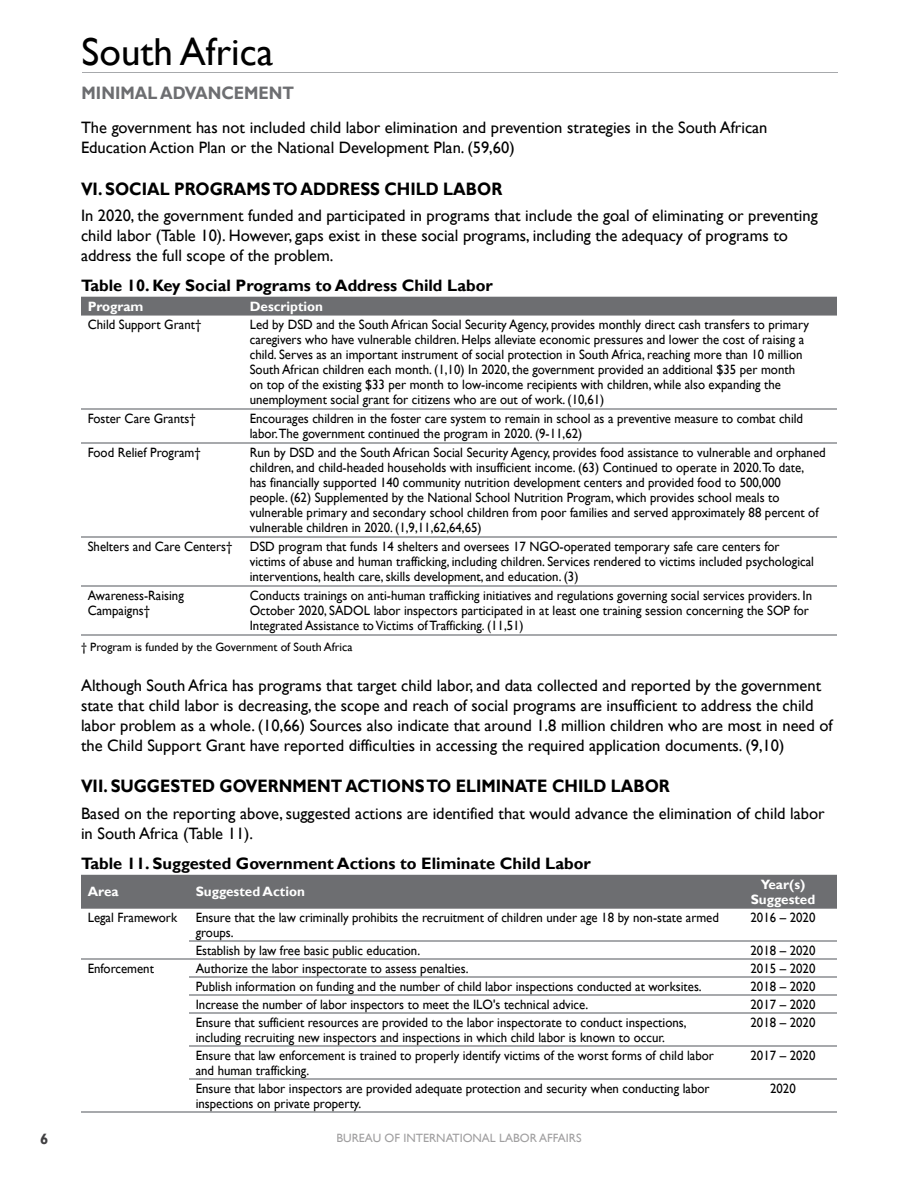
<style>
.page{position:relative;width:918px;height:1188px;background:#fff}
.page>*{position:absolute;margin:0;border:0;box-sizing:border-box;transform-origin:0 0}
.t1{font:39px "Gill Sans";color:#000}
.t2{font:700 18px "Gill Sans";color:#000;scale:.9 1}
.t3{font:700 18px "Gill Sans";color:#6d6e71;scale:.9 1}
.t4{font:16.5px/19.8px "Gill Sans";color:#000}
.t5{font:700 16.5px "Gill Sans";color:#000}
.t6{font:700 15px "Gill Sans";color:#414042}
.t7{font:13.5px/15px "Gill Sans";color:#000;scale:.95 1}
.t8{font:700 13.5px/15px "Gill Sans";color:#fff;text-align:center}
.t9{font:12px "Gill Sans";color:#000}
.t10{font:12px "Gill Sans";color:#a09fa0}
</style>
<div class="page">
<hr style="left:82px;top:72px;width:756px;height:1px;background:#a7a9ac">
<div style="left:81px;top:297px;width:756px;height:19px;background:#6d6e71"></div>
<hr style="left:81px;top:408px;width:162px;height:2px;background:#a7a9ac">
<hr style="left:243px;top:408px;width:594px;height:2px;background:#a7a9ac">
<hr style="left:81px;top:442px;width:162px;height:2px;background:#a7a9ac">
<hr style="left:243px;top:442px;width:594px;height:2px;background:#a7a9ac">
<hr style="left:81px;top:536px;width:162px;height:2px;background:#a7a9ac">
<hr style="left:243px;top:536px;width:594px;height:2px;background:#a7a9ac">
<hr style="left:81px;top:585px;width:162px;height:2px;background:#a7a9ac">
<hr style="left:243px;top:585px;width:594px;height:2px;background:#a7a9ac">
<hr style="left:81px;top:634px;width:162px;height:2px;background:#a7a9ac">
<hr style="left:243px;top:634px;width:594px;height:2px;background:#a7a9ac">
<div style="left:81px;top:875px;width:756px;height:34px;background:#6d6e71"></div>
<hr style="left:189px;top:940px;width:540px;height:2px;background:#a7a9ac">
<hr style="left:729px;top:940px;width:108px;height:2px;background:#a7a9ac">
<hr style="left:189px;top:958px;width:540px;height:2px;background:#a7a9ac">
<hr style="left:729px;top:958px;width:108px;height:2px;background:#a7a9ac">
<hr style="left:189px;top:976px;width:540px;height:2px;background:#a7a9ac">
<hr style="left:729px;top:976px;width:108px;height:2px;background:#a7a9ac">
<hr style="left:189px;top:994px;width:540px;height:2px;background:#a7a9ac">
<hr style="left:729px;top:994px;width:108px;height:2px;background:#a7a9ac">
<hr style="left:189px;top:1012px;width:540px;height:2px;background:#a7a9ac">
<hr style="left:729px;top:1012px;width:108px;height:2px;background:#a7a9ac">
<hr style="left:189px;top:1045px;width:540px;height:2px;background:#a7a9ac">
<hr style="left:729px;top:1045px;width:108px;height:2px;background:#a7a9ac">
<hr style="left:189px;top:1078px;width:540px;height:2px;background:#a7a9ac">
<hr style="left:729px;top:1078px;width:108px;height:2px;background:#a7a9ac">
<hr style="left:189px;top:1111px;width:540px;height:2px;background:#a7a9ac">
<hr style="left:729px;top:1111px;width:108px;height:2px;background:#a7a9ac">
<hr style="left:81px;top:958px;width:108px;height:2px;background:#a7a9ac">
<hr style="left:81px;top:1111px;width:108px;height:2px;background:#a7a9ac">
<h1 class="t1" style="left:82px;top:29px;width:193px">South Africa</h1>
<h2 class="t3" style="left:82px;top:82px;width:238px">MINIMAL ADVANCEMENT</h2>
<p class="t4" style="left:81px;top:118px;width:688px">The government has not included child labor elimination and prevention strategies in the South African<br>Education Action Plan or the National Development Plan. (59,60)</p>
<h2 class="t2" style="left:81px;top:178px;width:470px">VI. SOCIAL PROGRAMS TO ADDRESS CHILD LABOR</h2>
<p class="t4" style="left:81px;top:206px;width:738px">In 2020, the government funded and participated in programs that include the goal of eliminating or preventing child labor (Table 10). However, gaps exist in these social programs, including the adequacy of programs to address the full scope of the problem.</p>
<p class="t5" style="left:81px;top:275px;width:413px">Table 10. Key Social Programs to Address Child Labor</p>
<p class="t8" style="left:88px;top:299px;width:57px">Program</p>
<p class="t8" style="left:250px;top:299px;width:75px">Description</p>
<p class="t7" style="left:88px;top:317px;width:121px">Child Support Grant†</p>
<p class="t7" style="left:250px;top:317px;width:590px">Led by DSD and the South African Social Security Agency, provides monthly direct cash transfers to primary caregivers who have vulnerable children. Helps alleviate economic pressures and lower the cost of raising a child. Serves as an important instrument of social protection in South Africa, reaching more than 10 million South African children each month. (1,10) In 2020, the government provided an additional $35 per month on top of the existing $33 per month to low-income recipients with children, while also expanding the unemployment social grant for citizens who are out of work. (10,61)</p>
<p class="t7" style="left:88px;top:411px;width:115px">Foster Care Grants†</p>
<p class="t7" style="left:250px;top:411px;width:584px">Encourages children in the foster care system to remain in school as a preventive measure to combat child labor.The government continued the program in 2020. (9-11,62)</p>
<p class="t7" style="left:88px;top:445px;width:121px">Food Relief Program†</p>
<p class="t7" style="left:250px;top:445px;width:608px">Run by DSD and the South African Social Security Agency, provides food assistance to vulnerable and orphaned children, and child-headed households with insufficient income. (63) Continued to operate in 2020.To date,<br>has financially supported 140 community nutrition development centers and provided food to 500,000<br>people. (62) Supplemented by the National School Nutrition Program, which provides school meals to vulnerable primary and secondary school children from poor families and served approximately 88 percent of vulnerable children in 2020. (1,9,11,62,64,65)</p>
<p class="t7" style="left:88px;top:540px;width:154px">Shelters and Care Centers†</p>
<p class="t7" style="left:250px;top:540px;width:596px">DSD program that funds 14 shelters and oversees 17 NGO-operated temporary safe care centers for victims of abuse and human trafficking, including children. Services rendered to victims included psychological interventions, health care, skills development, and education. (3)</p>
<p class="t7" style="left:88px;top:589px;width:103px">Awareness-Raising<br>Campaigns†</p>
<p class="t7" style="left:250px;top:589px;width:594px">Conducts trainings on anti-human trafficking initiatives and regulations governing social services providers. In<br>October 2020, SADOL labor inspectors participated in at least one training session concerning the SOP for<br>Integrated Assistance to Victims of Trafficking. (11,51)</p>
<p class="t9" style="left:81px;top:640px;width:273px">† Program is funded by the Government of South Africa</p>
<p class="t4" style="left:81px;top:676px;width:753px">Although South Africa has programs that target child labor, and data collected and reported by the government state that child labor is decreasing, the scope and reach of social programs are insufficient to address the child labor problem as a whole. (10,66) Sources also indicate that around 1.8 million children who are most in need of the Child Support Grant have reported difficulties in accessing the required application documents. (9,10)</p>
<h2 class="t2" style="left:81px;top:776px;width:656px">VII. SUGGESTED GOVERNMENT ACTIONS TO ELIMINATE CHILD LABOR</h2>
<p class="t4" style="left:81px;top:804px;width:745px">Based on the reporting above, suggested actions are identified that would advance the elimination of child labor in South Africa (Table 11).</p>
<p class="t5" style="left:81px;top:853px;width:511px">Table 11. Suggested Government Actions to Eliminate Child Labor</p>
<p class="t8" style="left:88px;top:885px;width:32px">Area</p>
<p class="t8" style="left:196px;top:885px;width:111px">Suggested Action</p>
<p class="t8" style="left:751px;top:877px;width:66px">Year(s)<br>Suggested</p>
<p class="t7" style="left:88px;top:910px;width:96px">Legal Framework</p>
<p class="t7" style="left:196px;top:910px;width:552px">Ensure that the law criminally prohibits the recruitment of children under age 18 by non-state armed groups.</p>
<p class="t7" style="left:751px;top:910px;width:70px">2016 – 2020</p>
<p class="t7" style="left:196px;top:943px;width:238px">Establish by law free basic public education.</p>
<p class="t7" style="left:751px;top:943px;width:70px">2018 – 2020</p>
<p class="t7" style="left:88px;top:961px;width:71px">Enforcement</p>
<p class="t7" style="left:196px;top:961px;width:289px">Authorize the labor inspectorate to assess penalties.</p>
<p class="t7" style="left:751px;top:961px;width:70px">2015 – 2020</p>
<p class="t7" style="left:196px;top:979px;width:534px">Publish information on funding and the number of child labor inspections conducted at worksites.</p>
<p class="t7" style="left:751px;top:979px;width:70px">2018 – 2020</p>
<p class="t7" style="left:196px;top:997px;width:415px">Increase the number of labor inspectors to meet the ILO's technical advice.</p>
<p class="t7" style="left:751px;top:997px;width:70px">2017 – 2020</p>
<p class="t7" style="left:196px;top:1015px;width:518px">Ensure that sufficient resources are provided to the labor inspectorate to conduct inspections, including recruiting new inspectors and inspections in which child labor is known to occur.</p>
<p class="t7" style="left:751px;top:1015px;width:70px">2018 – 2020</p>
<p class="t7" style="left:196px;top:1048px;width:547px">Ensure that law enforcement is trained to properly identify victims of the worst forms of child labor and human trafficking.</p>
<p class="t7" style="left:751px;top:1048px;width:70px">2017 – 2020</p>
<p class="t7" style="left:196px;top:1081px;width:542px">Ensure that labor inspectors are provided adequate protection and security when conducting labor inspections on private property.</p>
<p class="t7" style="left:770px;top:1081px;width:29px">2020</p>
<p class="t6" style="left:40px;top:1130px;width:10px">6</p>
<p class="t10" style="left:336px;top:1131px;width:247px">BUREAU OF INTERNATIONAL LABOR AFFAIRS</p>
</div>
